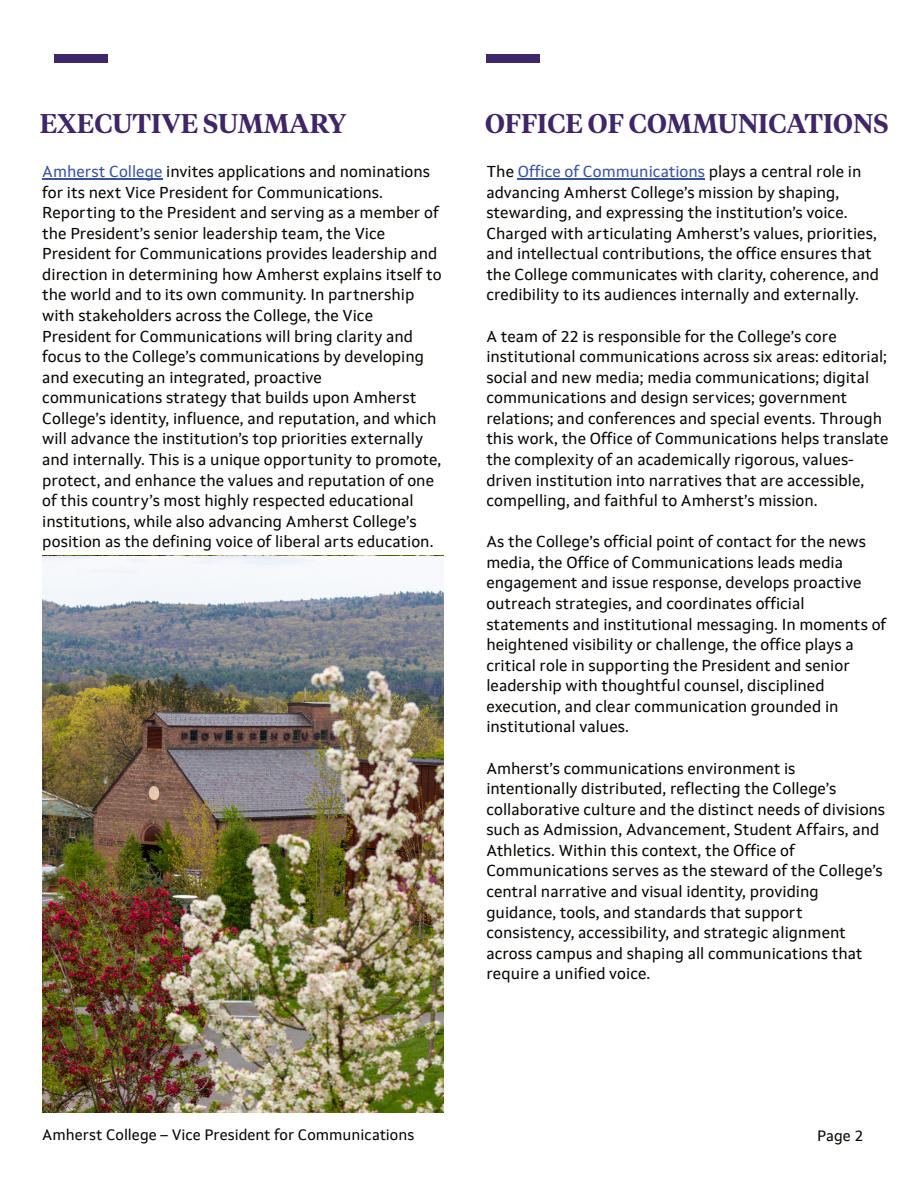
<style>
.page{position:relative;width:918px;height:1188px;background:#fff}
.page>*{position:absolute;margin:0;border:0;box-sizing:border-box;transform-origin:0 0}
.t1{font:600 27px "Tiempos Headline";color:#3f2668}
.t2{font:15.75px "Setimo";color:#080704}
.t3{font:15px "Setimo";color:#080704}
.s1{color:#3a53a3}
</style>
<div class="page">
<img style="left:42px;top:556px;width:401px;height:557px">
<div style="left:54px;top:54px;width:54px;height:9px;background:#3f2668"></div>
<div style="left:486px;top:54px;width:54px;height:9px;background:#3f2668"></div>
<hr style="left:42px;top:179px;width:120px;height:1px;background:#3a53a3">
<hr style="left:518px;top:179px;width:187px;height:1px;background:#3a53a3">
<p class="t1" style="left:40px;top:112px;width:308px">EXECUTIVE SUMMARY</p>
<p class="t1" style="left:485px;top:112px;width:405px">OFFICE OF COMMUNICATIONS</p>
<p class="t2" style="left:42px;top:165px;width:389px"><span class="s1">Amherst College</span> invites applications and nominations</p>
<p class="t2" style="left:42px;top:186px;width:342px">for its next Vice President for Communications.</p>
<p class="t2" style="left:42px;top:206px;width:398px">Reporting to the President and serving as a member of</p>
<p class="t2" style="left:42px;top:227px;width:344px">the President’s senior leadership team, the Vice</p>
<p class="t2" style="left:42px;top:247px;width:397px">President for Communications provides leadership and</p>
<p class="t2" style="left:42px;top:268px;width:401px">direction in determining how Amherst explains itself to</p>
<p class="t2" style="left:42px;top:288px;width:374px">the world and to its own community. In partnership</p>
<p class="t2" style="left:42px;top:309px;width:332px">with stakeholders across the College, the Vice</p>
<p class="t2" style="left:42px;top:330px;width:372px">President for Communications will bring clarity and</p>
<p class="t2" style="left:42px;top:350px;width:383px">focus to the College’s communications by developing</p>
<p class="t2" style="left:42px;top:371px;width:281px">and executing an integrated, proactive</p>
<p class="t2" style="left:42px;top:391px;width:376px">communications strategy that builds upon Amherst</p>
<p class="t2" style="left:42px;top:412px;width:396px">College’s identity, influence, and reputation, and which</p>
<p class="t2" style="left:42px;top:432px;width:382px">will advance the institution’s top priorities externally</p>
<p class="t2" style="left:42px;top:453px;width:401px">and internally. This is a unique opportunity to promote,</p>
<p class="t2" style="left:42px;top:474px;width:393px">protect, and enhance the values and reputation of one</p>
<p class="t2" style="left:42px;top:494px;width:373px">of this country’s most highly respected educational</p>
<p class="t2" style="left:42px;top:515px;width:376px">institutions, while also advancing Amherst College’s</p>
<p class="t2" style="left:42px;top:535px;width:393px">position as the defining voice of liberal arts education.</p>
<p class="t2" style="left:486px;top:165px;width:377px">The <span class="s1">Office of Communications</span> plays a central role in</p>
<p class="t2" style="left:486px;top:186px;width:355px">advancing Amherst College’s mission by shaping,</p>
<p class="t2" style="left:486px;top:206px;width:363px">stewarding, and expressing the institution’s voice.</p>
<p class="t2" style="left:486px;top:227px;width:392px">Charged with articulating Amherst’s values, priorities,</p>
<p class="t2" style="left:486px;top:247px;width:387px">and intellectual contributions, the office ensures that</p>
<p class="t2" style="left:486px;top:268px;width:394px">the College communicates with clarity, coherence, and</p>
<p class="t2" style="left:486px;top:288px;width:374px">credibility to its audiences internally and externally.</p>
<p class="t2" style="left:486px;top:330px;width:352px">A team of 22 is responsible for the College’s core</p>
<p class="t2" style="left:486px;top:350px;width:402px">institutional communications across six areas: editorial;</p>
<p class="t2" style="left:486px;top:371px;width:384px">social and new media; media communications; digital</p>
<p class="t2" style="left:486px;top:391px;width:362px">communications and design services; government</p>
<p class="t2" style="left:486px;top:412px;width:397px">relations; and conferences and special events. Through</p>
<p class="t2" style="left:486px;top:432px;width:404px">this work, the Office of Communications helps translate</p>
<p class="t2" style="left:486px;top:453px;width:369px">the complexity of an academically rigorous, values-</p>
<p class="t2" style="left:486px;top:474px;width:379px">driven institution into narratives that are accessible,</p>
<p class="t2" style="left:486px;top:494px;width:333px">compelling, and faithful to Amherst’s mission.</p>
<p class="t2" style="left:486px;top:535px;width:381px">As the College’s official point of contact for the news</p>
<p class="t2" style="left:486px;top:556px;width:358px">media, the Office of Communications leads media</p>
<p class="t2" style="left:486px;top:576px;width:377px">engagement and issue response, develops proactive</p>
<p class="t2" style="left:486px;top:597px;width:320px">outreach strategies, and coordinates official</p>
<p class="t2" style="left:486px;top:618px;width:402px">statements and institutional messaging. In moments of</p>
<p class="t2" style="left:486px;top:638px;width:369px">heightened visibility or challenge, the office plays a</p>
<p class="t2" style="left:486px;top:659px;width:365px">critical role in supporting the President and senior</p>
<p class="t2" style="left:486px;top:679px;width:340px">leadership with thoughtful counsel, disciplined</p>
<p class="t2" style="left:486px;top:700px;width:354px">execution, and clear communication grounded in</p>
<p class="t2" style="left:486px;top:720px;width:144px">institutional values.</p>
<p class="t2" style="left:486px;top:762px;width:311px">Amherst’s communications environment is</p>
<p class="t2" style="left:486px;top:782px;width:352px">intentionally distributed, reflecting the College’s</p>
<p class="t2" style="left:486px;top:803px;width:400px">collaborative culture and the distinct needs of divisions</p>
<p class="t2" style="left:486px;top:823px;width:395px">such as Admission, Advancement, Student Affairs, and</p>
<p class="t2" style="left:486px;top:844px;width:310px">Athletics. Within this context, the Office of</p>
<p class="t2" style="left:486px;top:864px;width:398px">Communications serves as the steward of the College’s</p>
<p class="t2" style="left:486px;top:885px;width:334px">central narrative and visual identity, providing</p>
<p class="t2" style="left:486px;top:906px;width:318px">guidance, tools, and standards that support</p>
<p class="t2" style="left:486px;top:926px;width:361px">consistency, accessibility, and strategic alignment</p>
<p class="t2" style="left:486px;top:947px;width:378px">across campus and shaping all communications that</p>
<p class="t2" style="left:486px;top:967px;width:165px">require a unified voice.</p>
<p class="t3" style="left:42px;top:1129px;width:374px">Amherst College – Vice President for Communications</p>
<p class="t3" style="left:817px;top:1130px;width:47px">Page 2</p>
</div>
